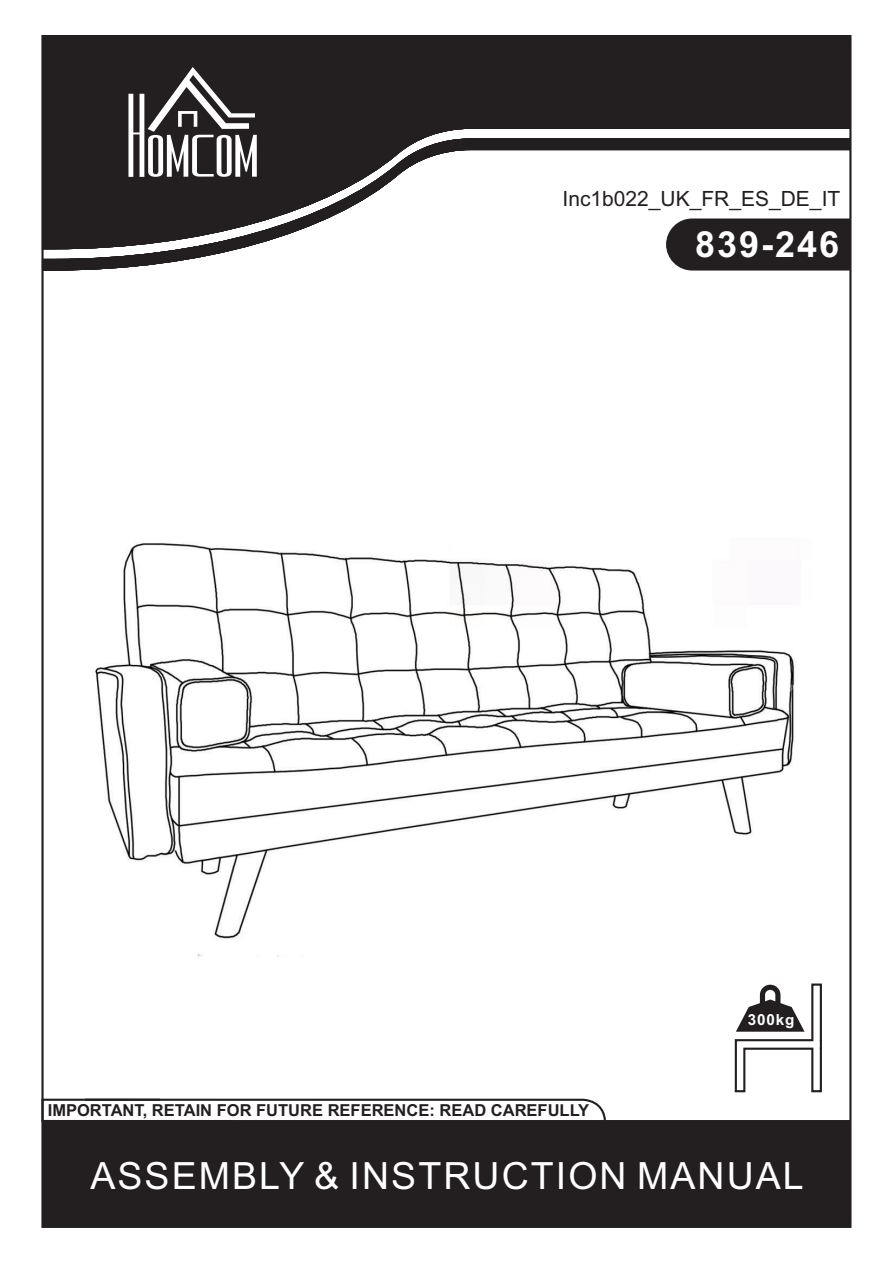
<style>
.page{position:relative;width:893px;height:1263px;background:#fff}
.page>*{position:absolute;margin:0;border:0;box-sizing:border-box;transform-origin:0 0}
.t1{font:37.5px "Arial";letter-spacing:.055em;color:#fff}
.t2{font:700 36px "Arial";letter-spacing:.055em;color:#fff}
.t3{font:21px "Arial";color:#231f20}
.t4{font:700 16.5px "Arial";color:#231f20}
.t5{font:700 15.3px "Arial";letter-spacing:.055em;color:#fff}
</style>
<div class="page">
<div style="left:42px;top:1120px;width:809px;height:108px;background:#231f20"></div>
<svg style="left:41px;top:1097px;width:566px;height:26px"></svg>
<div style="left:42px;top:35px;width:809px;height:103px;background:#231f20"></div>
<svg style="left:42px;top:138px;width:809px;height:133px"></svg>
<svg style="left:58px;top:66px;width:323px;height:112px"></svg>
<svg style="left:666px;top:218px;width:185px;height:53px"></svg>
<img style="left:94px;top:542px;width:701px;height:415px">
<svg style="left:734px;top:983px;width:88px;height:110px"></svg>
<p class="t3" style="left:562px;top:190px;width:279px">Inc1b022_UK_FR_ES_DE_IT</p>
<h2 class="t2" style="left:695px;top:231px;width:146px">839-246</h2>
<p class="t4" style="left:48px;top:1104px;width:543px">IMPORTANT, RETAIN FOR FUTURE REFERENCE: READ CAREFULLY</p>
<p class="t5" style="left:748px;top:1014px;width:48px">300kg</p>
<h1 class="t1" style="left:90px;top:1162px;width:715px">ASSEMBLY &amp; INSTRUCTION MANUAL</h1>
</div>
